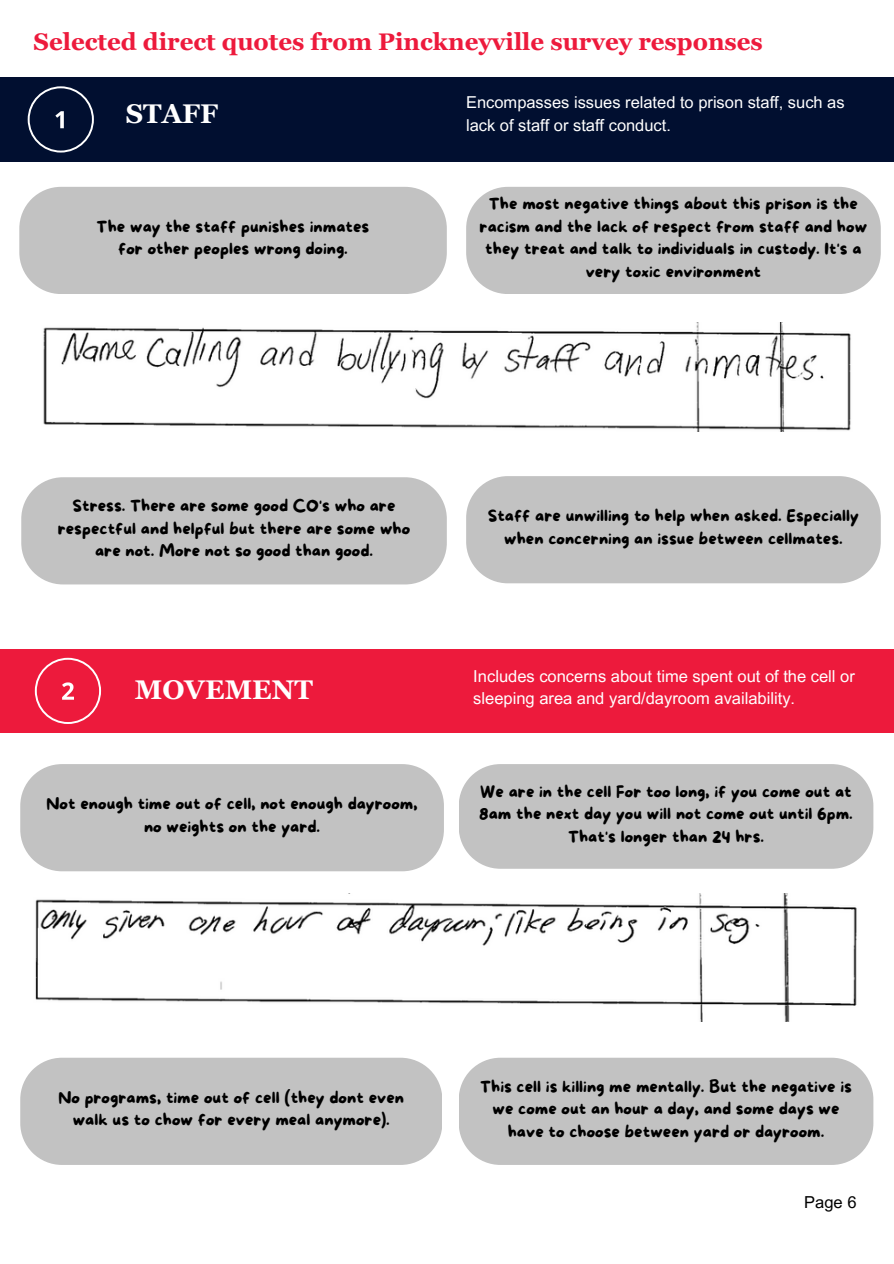
<style>
.page{position:relative;width:894px;height:1264px;background:#fff}
.page>*{position:absolute;margin:0;border:0;box-sizing:border-box;transform-origin:0 0}
.t1{font:700 27px "Georgia Pro";color:#fff}
.t2{font:700 24px "Georgia Pro";color:#ed1a3c}
.t3{font:16.5px/22.5px "More Sugar";color:#000;text-align:center}
.t4{font:16.5px/22.5px "Arial MT Pro";color:#fff}
.t5{font:16.5px "Arial MT Pro";color:#000}
</style>
<div class="page">
<div style="left:0;top:78px;width:893px;height:83px;background:#010f30"></div>
<svg style="left:28px;top:86px;width:66px;height:66px;background:#1c2846"></svg>
<div style="left:459px;top:764px;width:414px;height:104px;background:#c2c2c2"></div>
<div style="left:20px;top:764px;width:423px;height:107px;background:#c2c2c2"></div>
<div style="left:20px;top:1057px;width:422px;height:107px;background:#c2c2c2"></div>
<div style="left:459px;top:1057px;width:414px;height:107px;background:#c2c2c2"></div>
<div style="left:0;top:649px;width:893px;height:83px;background:#ed1a3c"></div>
<svg style="left:35px;top:657px;width:66px;height:67px;background:#ee3452"></svg>
<img style="left:35px;top:893px;width:822px;height:128px">
<div style="left:19px;top:187px;width:427px;height:107px;background:#c2c2c2"></div>
<div style="left:21px;top:477px;width:425px;height:107px;background:#c2c2c2"></div>
<div style="left:466px;top:187px;width:414px;height:107px;background:#c2c2c2"></div>
<div style="left:466px;top:476px;width:414px;height:107px;background:#c2c2c2"></div>
<img style="left:43px;top:323px;width:808px;height:109px">
<h2 class="t2" style="left:33px;top:28px;width:730px">Selected direct quotes from Pinckneyville survey responses</h2>
<h1 class="t1" style="left:126px;top:99px;width:94px">STAFF</h1>
<p class="t3" style="left:97px;top:216px;width:274px">The way the staff punishes inmates for other peoples wrong doing.</p>
<p class="t4" style="left:466px;top:93px;width:380px">Encompasses issues related to prison staff, such as lack of staff or staff conduct.</p>
<p class="t3" style="left:479px;top:194px;width:389px">The most negative things about this prison is the racism and the lack of respect from staff and how they treat and talk to individuals in custody. It's a very toxic environment</p>
<p class="t3" style="left:58px;top:495px;width:354px">Stress. There are some good CO's who are respectful and helpful but there are some who are not. More not so good than good.</p>
<p class="t3" style="left:487px;top:505px;width:373px">Staff are unwilling to help when asked. Especially when concerning an issue between cellmates.</p>
<h1 class="t1" style="left:135px;top:674px;width:179px">MOVEMENT</h1>
<p class="t4" style="left:473px;top:667px;width:383px">Includes concerns about time spent out of the cell or sleeping area and yard/dayroom availability.</p>
<p class="t3" style="left:47px;top:793px;width:372px">Not enough time out of cell, not enough dayroom, no weights on the yard.</p>
<p class="t3" style="left:479px;top:781px;width:375px">We are in the cell For too long, if you come out at<br>8am the next day you will not come out until 6pm.<br>That's longer than 24 hrs.</p>
<p class="t3" style="left:58px;top:1087px;width:347px">No programs, time out of cell (they dont even walk us to chow for every meal anymore).</p>
<p class="t3" style="left:480px;top:1076px;width:373px">This cell is killing me mentally. But the negative is we come out an hour a day, and some days we have to choose between yard or dayroom.</p>
<p class="t5" style="left:804px;top:1195px;width:54px">Page 6</p>
</div>
